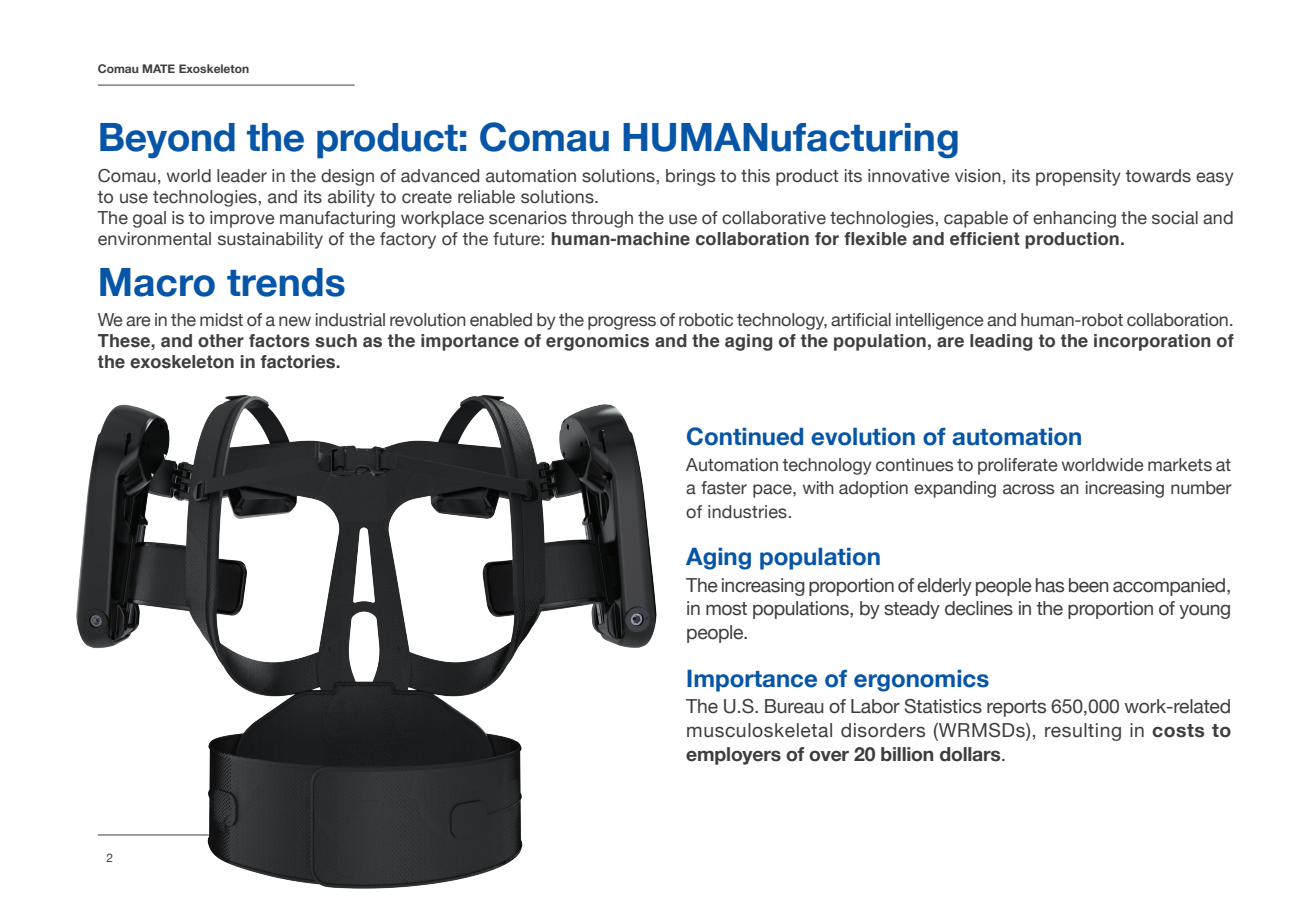
<style>
.page{position:relative;width:1289px;height:919px;background:#fff}
.page>*{position:absolute;margin:0;border:0;box-sizing:border-box;transform-origin:0 0}
.t1{font:700 39px "Helvetica Neue";color:#0755a6}
.t2{font:700 24px "Helvetica Neue";color:#0755a6}
.t3{font:19.35px/23.7px "Helvetica Neue";letter-spacing:-.015em;color:#3e3e3f;text-align:justify}
.t4{font:18px/23.7px "Helvetica Neue";letter-spacing:.005em;color:#3e3e3f}
.t5{font:700 18px/21px "Helvetica";letter-spacing:.01em;color:#3e3e3f}
.t6{font:700 12px "Helvetica Neue";color:#3e3e3f}
.t7{font:12px "Helvetica Neue";color:#3e3e3f}
.s1{font-family:"Helvetica";font-weight:700}
.s2{font-weight:700}
</style>
<div class="page">
<hr style="left:98px;top:85px;width:256px;height:1px;background:#3e3e3f">
<img style="left:76px;top:395px;width:581px;height:494px">
<p class="t6" style="left:98px;top:59px;width:153px">Comau MATE Exoskeleton</p>
<p class="t1" style="left:98px;top:106px;width:863px">Beyond the product: Comau HUMANufacturing</p>
<p class="t4" style="left:98px;top:166px;width:1137px;line-height:21px">Comau, world leader in the design of advanced automation solutions, brings to this product its innovative vision, its propensity towards easy to use technologies, and its ability to create reliable solutions.</p>
<p class="t4" style="left:98px;top:208px;width:1137px;line-height:21px">The goal is to improve manufacturing workplace scenarios through the use of collaborative technologies, capable of enhancing the social and environmental sustainability of the factory of the future: <span class="s1">human-machine collaboration for flexible and efficient production.</span></p>
<p class="t1" style="left:98px;top:251px;width:249px">Macro trends</p>
<p class="t4" style="left:98px;top:308px;width:1137px">We are in the midst of a new industrial revolution enabled by the progress of robotic technology, artificial intelligence and human-robot collaboration.</p>
<p class="t5" style="left:98px;top:330px;width:1137px">These, and other factors such as the importance of ergonomics and the aging of the population, are leading to the incorporation of the exoskeleton in factories.</p>
<p class="t2" style="left:686px;top:417px;width:397px">Continued evolution of automation</p>
<p class="t4" style="left:686px;top:453px;width:546px;text-align:justify">Automation technology continues to proliferate worldwide markets at a faster pace, with adoption expanding across an increasing number of industries.</p>
<p class="t2" style="left:686px;top:537px;width:196px">Aging population</p>
<p class="t3" style="left:686px;top:574px;width:546px">The increasing proportion of elderly people has been accompanied, in most populations, by steady declines in the proportion of young people.</p>
<p class="t2" style="left:686px;top:659px;width:304px">Importance of ergonomics</p>
<p class="t7" style="left:106px;top:848px;width:8px">2</p>
<p class="t3" style="left:686px;top:695px;width:546px">The U.S. Bureau of Labor Statistics reports 650,000 work-related musculoskeletal disorders (WRMSDs), resulting in <span class="s2">costs to employers of over 20 billion dollars</span>.</p>
</div>
